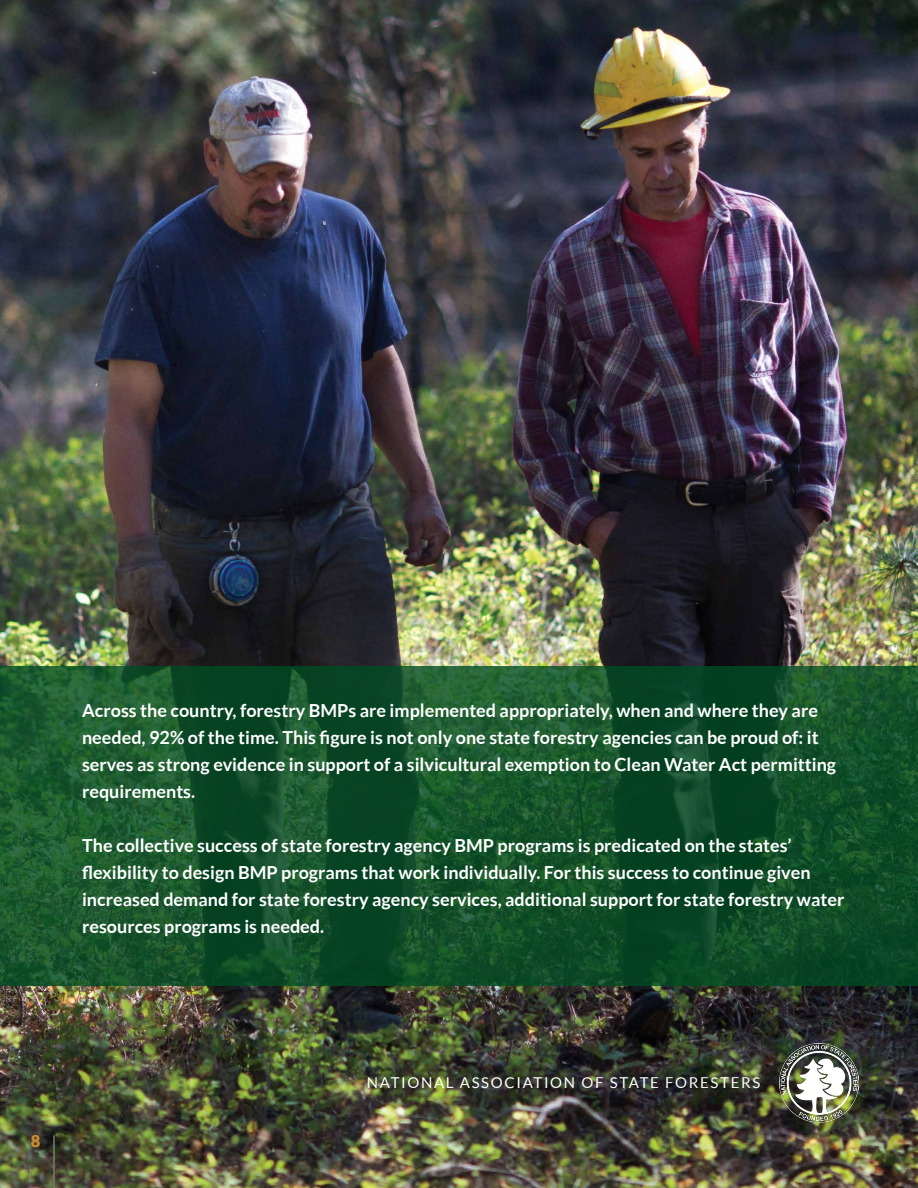
<style>
.page{position:relative;width:918px;height:1188px;background:#fff}
.page>*{position:absolute;margin:0;border:0;box-sizing:border-box;transform-origin:0 0}
.t1{font:700 18px/27px "Lato";color:#fff}
.t2{font:900 16.5px "Lato";color:#d38a29}
.t3{font:15px "Lato";letter-spacing:.11em;color:#fff}
</style>
<div class="page">
<img style="left:0;top:0;width:918px;height:1188px">
<img style="left:779px;top:1043px;width:79px;height:90px">
<svg style="left:0;top:666px;width:918px;height:320px;background:#124f29"></svg>
<hr style="left:53px;top:1135px;width:2px;height:53px;background:#7c7c66">
<p class="t1" style="left:82px;top:697px;width:756px">Across the country, forestry BMPs are implemented appropriately, when and where they are needed, 92% of the time. This figure is not only one state forestry agencies can be proud of: it serves as strong evidence in support of a silvicultural exemption to Clean Water Act permitting requirements.</p>
<p class="t1" style="left:82px;top:832px;width:764px">The collective success of state forestry agency BMP programs is predicated on the states’ flexibility to design BMP programs that work individually. For this success to continue given increased demand for state forestry agency services, additional support for state forestry water resources programs is needed.</p>
<p class="t2" style="left:31px;top:1129px;width:11px">8</p>
<p class="t2" style="left:31px;top:1132px;width:11px">8</p>
<p class="t3" style="left:367px;top:1075px;width:395px">NATIONAL ASSOCIATION OF STATE FORESTERS</p>
</div>
